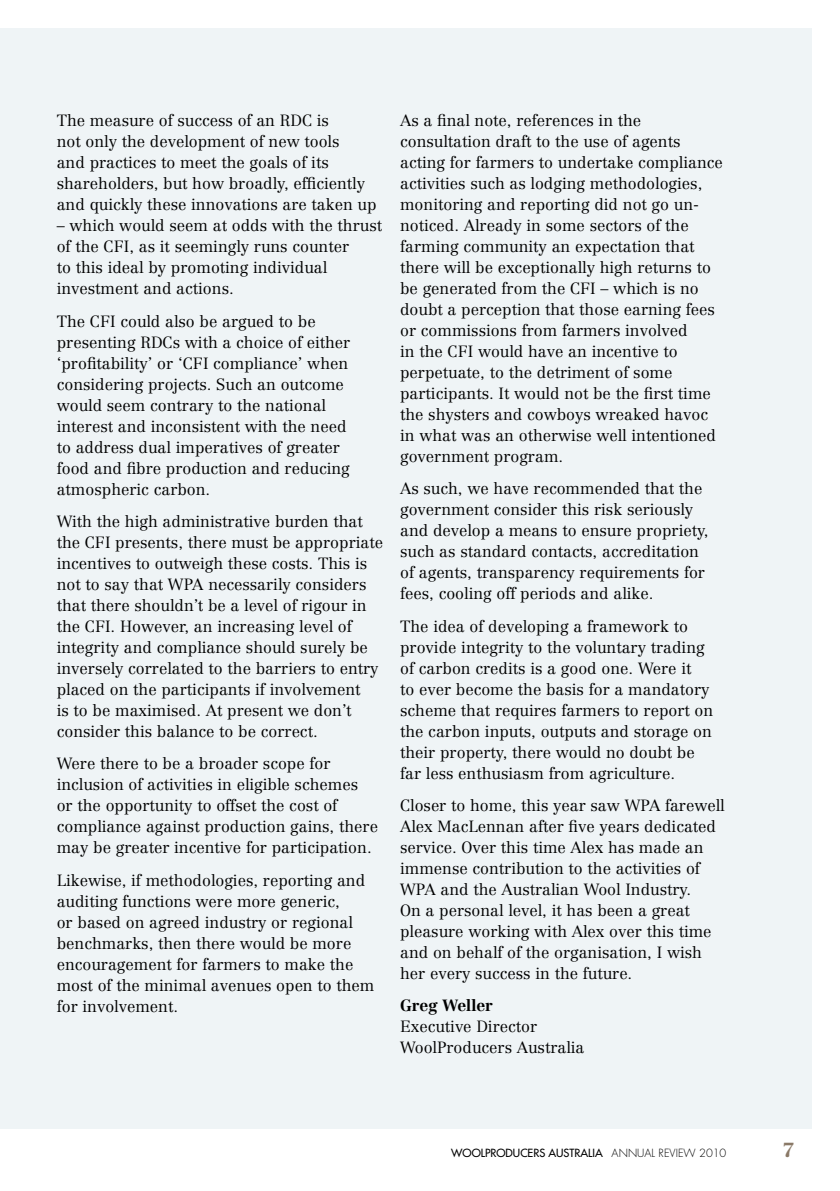
<style>
.page{position:relative;width:840px;height:1191px;background:#fff}
.page>*{position:absolute;margin:0;border:0;box-sizing:border-box;transform-origin:0 0}
.t1{font:700 20px "Centennial CE";color:#8a7967}
.t2{font:300 16px/21px "Centennial CE";color:#000}
.t3{font:700 16px "Centennial CE";color:#000}
.t4{font:11px "Futura";color:#000}
.s1{font-weight:300}
</style>
<div class="page">
<div style="left:0;top:28px;width:811px;height:1100px;background:#eff4f6"></div>
<p class="t2" style="left:57px;top:110px;width:321px">The measure of success of an RDC is<br>not only the development of new tools<br>and practices to meet the goals of its shareholders, but how broadly, efficiently and quickly these innovations are taken up</p>
<p class="t2" style="left:57px;top:215px;width:327px">– which would seem at odds with the thrust of the CFI, as it seemingly runs counter<br>to this ideal by promoting individual investment and actions.</p>
<p class="t2" style="left:57px;top:310px;width:295px">The CFI could also be argued to be presenting RDCs with a choice of either ‘profitability’ or ‘CFI compliance’ when considering projects. Such an outcome would seem contrary to the national interest and inconsistent with the need to address dual imperatives of greater food and fibre production and reducing atmospheric carbon.</p>
<p class="t2" style="left:57px;top:510px;width:327px">With the high administrative burden that the CFI presents, there must be appropriate incentives to outweigh these costs. This is not to say that WPA necessarily considers that there shouldn’t be a level of rigour in the CFI. However, an increasing level of integrity and compliance should surely be inversely correlated to the barriers to entry placed on the participants if involvement<br>is to be maximised. At present we don’t consider this balance to be correct.</p>
<p class="t2" style="left:57px;top:753px;width:322px">Were there to be a broader scope for inclusion of activities in eligible schemes or the opportunity to offset the cost of compliance against production gains, there may be greater incentive for participation.</p>
<p class="t2" style="left:57px;top:869px;width:319px">Likewise, if methodologies, reporting and auditing functions were more generic,<br>or based on agreed industry or regional benchmarks, then there would be more encouragement for farmers to make the most of the minimal avenues open to them for involvement.</p>
<p class="t2" style="left:400px;top:110px;width:324px">As a final note, references in the consultation draft to the use of agents acting for farmers to undertake compliance activities such as lodging methodologies, monitoring and reporting did not go un&shy;noticed. Already in some sectors of the farming community an expectation that there will be exceptionally high returns to be generated from the CFI – which is no doubt a perception that those earning fees or commissions from farmers involved<br>in the CFI would have an incentive to perpetuate, to the detriment of some participants. It would not be the first time the shysters and cowboys wreaked havoc in what was an otherwise well intentioned government program.</p>
<p class="t2" style="left:400px;top:478px;width:310px">As such, we have recommended that the government consider this risk seriously and develop a means to ensure propriety, such as standard contacts, accreditation of agents, transparency requirements for fees, cooling off periods and alike.</p>
<p class="t2" style="left:400px;top:615px;width:314px">The idea of developing a framework to provide integrity to the voluntary trading of carbon credits is a good one. Were it<br>to ever become the basis for a mandatory scheme that requires farmers to report on the carbon inputs, outputs and storage on their property, there would no doubt be far less enthusiasm from agriculture.</p>
<p class="t2" style="left:400px;top:794px;width:326px">Closer to home, this year saw WPA farewell Alex MacLennan after five years dedicated service. Over this time Alex has made an immense contribution to the activities of WPA and the Australian Wool Industry.<br>On a personal level, it has been a great pleasure working with Alex over this time and on behalf of the organisation, I wish her every success in the future.</p>
<p class="t3" style="left:400px;top:995px;width:94px">Greg Weller</p>
<p class="t2" style="left:400px;top:1016px;width:186px">Executive Director<br>WoolProducers Australia</p>
<p class="t4" style="left:451px;top:1145px;width:276px">WOOLPRODUCERS AUSTRALIA <span class="s1">ANNUAL REVIEW 2010</span></p>
<p class="t1" style="left:782px;top:1137px;width:13px">7</p>
</div>
